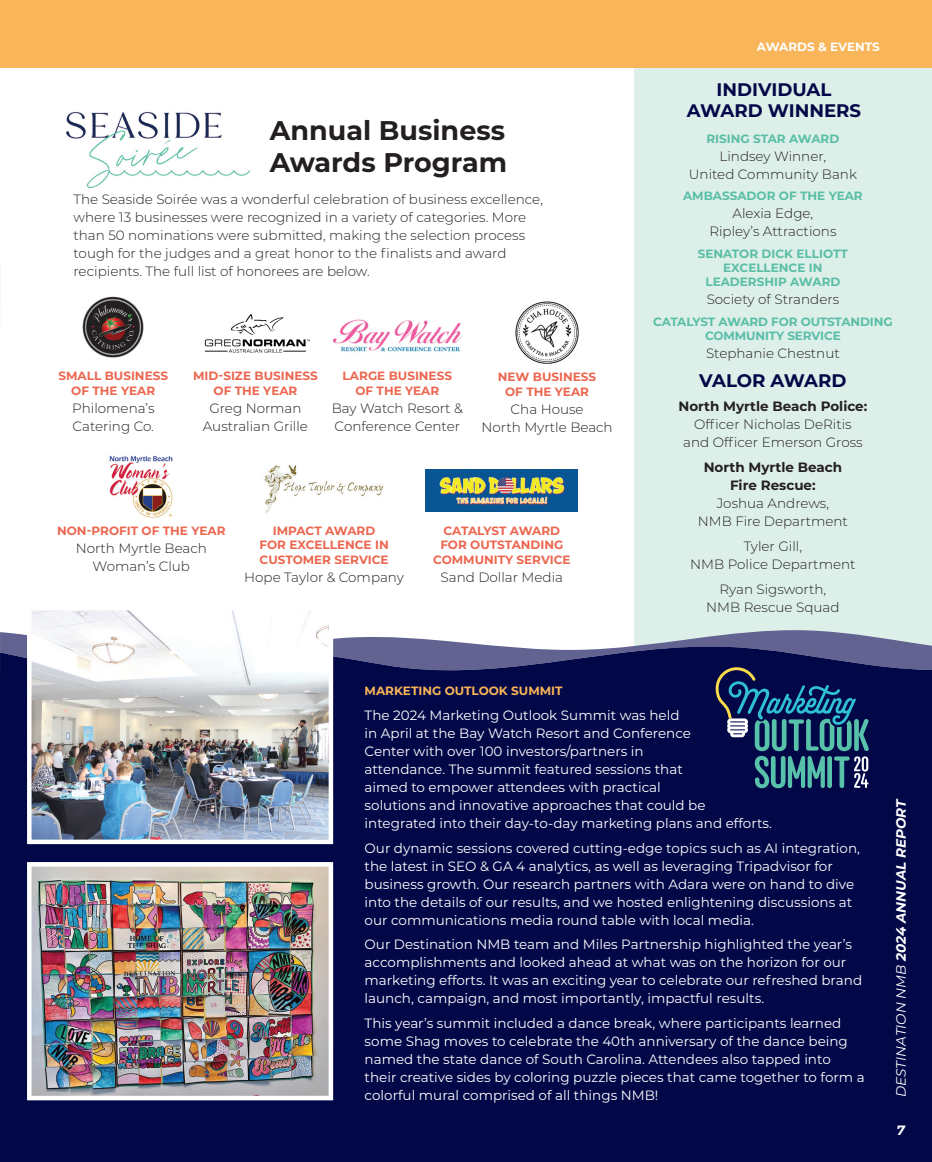
<style>
.page{position:relative;width:932px;height:1162px;background:#fff}
.page>*{position:absolute;margin:0;border:0;box-sizing:border-box;transform-origin:0 0}
.t1{font:700 27px/32.4px "Montserrat";color:#231f20}
.t2{font:700 18.15px/21.8px "Montserrat";color:#020748;text-align:center}
.t3{font:13.5px/18px "Montserrat";color:#fff}
.t4{font:300 13.5px/18px "Montserrat";color:#231f20;text-align:center}
.t5{font:700 13.5px/18px "Montserrat";color:#231f20;text-align:center}
.t6{font:italic 700 13.5px "Montserrat";letter-spacing:-.005em;color:#fff}
.t7{font:700 12px/14.4px "Montserrat";color:#ec6750;text-align:center}
.t8{font:700 12px/14.4px "Montserrat";color:#5abea6;text-align:center}
.t9{font:700 12px "Montserrat";color:#f9b559}
.t10{font:700 12px "Montserrat";letter-spacing:-.005em;color:#fff}
.s1{font-weight:400}
</style>
<div class="page">
<hr style="left:0;top:374px;width:1px;height:413px;background:#ddefe9">
<div style="left:634px;top:51px;width:298px;height:596px;background:#ddefe9"></div>
<hr style="left:0;top:0;width:1px;height:268px;background:#020748">
<svg style="left:0;top:628px;width:913px;height:15px"></svg>
<div style="left:0;top:673px;width:932px;height:488px;background:#020748"></div>
<div style="left:0;top:0;width:932px;height:68px;background:#f9b559"></div>
<img style="left:27px;top:862px;width:306px;height:237px">
<img style="left:27px;top:610px;width:306px;height:233px">
<img style="left:66px;top:112px;width:183px;height:75px">
<img style="left:333px;top:319px;width:128px;height:33px">
<img style="left:515px;top:301px;width:64px;height:63px">
<img style="left:204px;top:314px;width:106px;height:39px">
<img style="left:264px;top:465px;width:120px;height:48px">
<img style="left:109px;top:456px;width:64px;height:62px">
<img style="left:82px;top:296px;width:62px;height:62px">
<svg style="left:0;top:643px;width:932px;height:145px"></svg>
<img style="left:426px;top:469px;width:152px;height:42px">
<h1 class="t1" style="left:270px;top:112px;width:239px">Annual Business<br>Awards Program</h1>
<p class="t4" style="left:73px;top:189px;width:471px;text-align:left">The Seaside Soirée was a wonderful celebration of business excellence, where 13 businesses were recognized in a variety of categories. More than 50 nominations were submitted, making the selection process tough for the judges and a great honor to the finalists and award recipients. The full list of honorees are below.</p>
<p class="t7" style="left:58px;top:368px;width:111px">SMALL BUSINESS<br>OF THE YEAR</p>
<p class="t4" style="left:72px;top:398px;width:84px;text-align:left">Philomena’s<br>Catering Co.</p>
<p class="t7" style="left:193px;top:368px;width:126px">MID-SIZE BUSINESS<br>OF THE YEAR</p>
<p class="t4" style="left:203px;top:398px;width:107px">Greg Norman<br>Australian Grille</p>
<p class="t7" style="left:343px;top:368px;width:111px">LARGE BUSINESS<br>OF THE YEAR</p>
<p class="t4" style="left:332px;top:398px;width:133px;text-align:left">Bay Watch Resort &amp;<br>Conference Center</p>
<p class="t7" style="left:498px;top:369px;width:100px">NEW BUSINESS<br>OF THE YEAR</p>
<p class="t4" style="left:481px;top:399px;width:133px">Cha House<br>North Myrtle Beach</p>
<p class="t7" style="left:57px;top:523px;width:170px">NON-PROFIT OF THE YEAR</p>
<p class="t4" style="left:76px;top:538px;width:133px">North Myrtle Beach<br>Woman’s Club</p>
<p class="t7" style="left:259px;top:523px;width:131px">IMPACT AWARD<br>FOR EXCELLENCE IN<br>CUSTOMER SERVICE</p>
<p class="t4" style="left:244px;top:567px;width:161px">Hope Taylor &amp; Company</p>
<p class="t7" style="left:433px;top:523px;width:139px">CATALYST AWARD<br>FOR OUTSTANDING<br>COMMUNITY SERVICE</p>
<p class="t4" style="left:440px;top:567px;width:124px">Sand Dollar Media</p>
<p class="t10" style="left:757px;top:38px;width:124px">AWARDS &amp; EVENTS</p>
<h2 class="t2" style="left:686px;top:77px;width:176px">INDIVIDUAL<br>AWARD WINNERS</h2>
<p class="t8" style="left:706px;top:131px;width:134px">RISING STAR AWARD</p>
<p class="t4" style="left:689px;top:147px;width:170px">Lindsey Winner,<br>United Community Bank</p>
<p class="t8" style="left:683px;top:188px;width:181px">AMBASSADOR OF THE YEAR</p>
<p class="t4" style="left:709px;top:204px;width:129px">Alexia Edge,<br>Ripley’s Attractions</p>
<p class="t8" style="left:697px;top:245px;width:152px">SENATOR DICK ELLIOTT<br>EXCELLENCE IN<br>LEADERSHIP AWARD</p>
<p class="t4" style="left:706px;top:290px;width:134px">Society of Stranders</p>
<p class="t8" style="left:653px;top:313px;width:241px">CATALYST AWARD FOR OUTSTANDING<br>COMMUNITY SERVICE</p>
<p class="t4" style="left:706px;top:343px;width:135px">Stephanie Chestnut</p>
<h2 class="t2" style="left:699px;top:368px;width:149px">VALOR AWARD</h2>
<p class="t5" style="left:678px;top:396px;width:190px">North Myrtle Beach Police:</p>
<p class="t4" style="left:683px;top:415px;width:181px">Officer Nicholas DeRitis and Officer Emerson Gross</p>
<p class="t5" style="left:703px;top:457px;width:140px">North Myrtle Beach<br>Fire Rescue:</p>
<p class="t4" style="left:698px;top:493px;width:152px">Joshua Andrews,<br>NMB Fire Department</p>
<p class="t4" style="left:690px;top:536px;width:167px">Tyler Gill,<br>NMB Police Department</p>
<p class="t4" style="left:706px;top:579px;width:135px">Ryan Sigsworth,<br>NMB Rescue Squad</p>
<p class="t9" style="left:364px;top:682px;width:199px">MARKETING OUTLOOK SUMMIT</p>
<p class="t3" style="left:364px;top:705px;width:409px">The 2024 Marketing Outlook Summit was held<br>in April at the Bay Watch Resort and Conference<br>Center with over 100 investors/partners in<br>attendance. The summit featured sessions that<br>aimed to empower attendees with practical<br>solutions and innovative approaches that could be integrated into their day-to-day marketing plans and efforts.</p>
<p class="t3" style="left:364px;top:838px;width:497px">Our dynamic sessions covered cutting-edge topics such as AI integration, the latest in SEO &amp; GA 4 analytics, as well as leveraging Tripadvisor for business growth. Our research partners with Adara were on hand to dive into the details of our results, and we hosted enlightening discussions at our communications media round table with local media.</p>
<p class="t3" style="left:364px;top:934px;width:499px">Our Destination NMB team and Miles Partnership highlighted the year’s accomplishments and looked ahead at what was on the horizon for our marketing efforts. It was an exciting year to celebrate our refreshed brand launch, campaign, and most importantly, impactful results.</p>
<p class="t3" style="left:364px;top:1013px;width:501px">This year’s summit included a dance break, where participants learned some Shag moves to celebrate the 40th anniversary of the dance being named the state dance of South Carolina. Attendees also tapped into their creative sides by coloring puzzle pieces that came together to form a colorful mural comprised of all things NMB!</p>
<p class="t6" style="left:891px;top:1096px;width:300px;rotate:-90deg"><span class="s1">DESTINATION NMB</span> 2024 ANNUAL REPORT</p>
<p class="t6" style="left:896px;top:1120px;width:10px">7</p>
</div>
